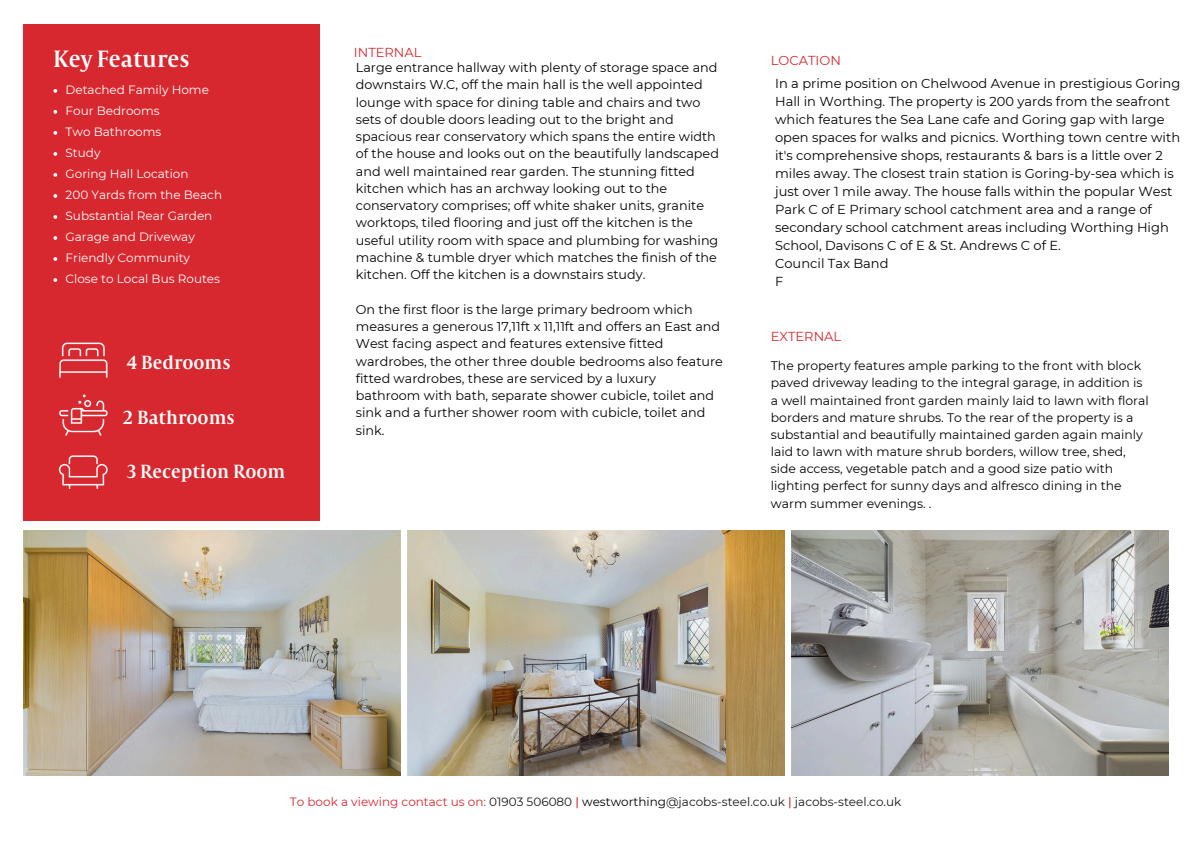
<style>
.page{position:relative;width:1191px;height:843px;background:#fff}
.page>*{position:absolute;margin:0;border:0;box-sizing:border-box;transform-origin:0 0}
.t1{font:26px "Capitolium Road";color:#fff}
.t2{font:21px "Capitolium Road";color:#fff}
.t3{font:13px/18px "Montserrat";color:#000}
.t4{font:13px "Montserrat";color:#d7282f}
.t5{font:12.8px/17.2px "Montserrat";color:#000}
.t6{font:12.4px/17.1px "Montserrat";color:#000}
.t7{font:12px "Montserrat";color:#fff}
.t8{font:12px "Montserrat";color:#191718}
.s1{color:#d7282f}
.s2{font-weight:500;color:#d7282f}
.s3{color:#000}
</style>
<div class="page">
<img style="left:23px;top:530px;width:377px;height:245px">
<img style="left:407px;top:530px;width:377px;height:245px">
<img style="left:791px;top:530px;width:377px;height:245px">
<div style="left:23px;top:25px;width:297px;height:496px;background:#d7282f"></div>
<img style="left:58px;top:455px;width:50px;height:34px">
<img style="left:59px;top:394px;width:49px;height:42px">
<img style="left:59px;top:342px;width:49px;height:36px">
<svg style="left:53px;top:89px;width:4px;height:4px"></svg>
<svg style="left:53px;top:110px;width:4px;height:4px"></svg>
<svg style="left:53px;top:131px;width:4px;height:4px"></svg>
<svg style="left:53px;top:152px;width:4px;height:4px"></svg>
<svg style="left:53px;top:173px;width:4px;height:4px"></svg>
<svg style="left:53px;top:194px;width:4px;height:4px"></svg>
<svg style="left:53px;top:215px;width:4px;height:4px"></svg>
<svg style="left:53px;top:236px;width:4px;height:4px"></svg>
<svg style="left:53px;top:257px;width:4px;height:4px"></svg>
<svg style="left:53px;top:278px;width:4px;height:4px"></svg>
<h2 class="t1" style="left:53px;top:50px;width:138px">Key Features</h2>
<p class="t7" style="left:66px;top:83px;width:145px">Detached Family Home</p>
<p class="t7" style="left:66px;top:104px;width:96px">Four Bedrooms</p>
<p class="t7" style="left:66px;top:125px;width:97px">Two Bathrooms</p>
<p class="t7" style="left:66px;top:146px;width:36px">Study</p>
<p class="t7" style="left:66px;top:167px;width:124px">Goring Hall Location</p>
<p class="t7" style="left:66px;top:188px;width:158px">200 Yards from the Beach</p>
<p class="t7" style="left:66px;top:209px;width:148px">Substantial Rear Garden</p>
<p class="t7" style="left:66px;top:230px;width:131px">Garage and Driveway</p>
<p class="t7" style="left:66px;top:251px;width:126px">Friendly Community</p>
<p class="t7" style="left:66px;top:272px;width:156px">Close to Local Bus Routes</p>
<p class="t2" style="left:127px;top:355px;width:106px">4 Bedrooms</p>
<h2 class="t2" style="left:123px;top:410px;width:113px">2 Bathrooms</h2>
<h3 class="t2" style="left:127px;top:464px;width:160px">3 Reception Room</h3>
<h3 class="t4" style="left:354px;top:45px;width:69px">INTERNAL</h3>
<h3 class="t5" style="left:356px;top:59px;width:364px">Large entrance hallway with plenty of storage space and downstairs W.C, off the main hall is the well appointed lounge with space for dining table and chairs and two sets of double doors leading out to the bright and spacious rear conservatory which spans the entire width of the house and looks out on the beautifully landscaped and well maintained rear garden. The stunning fitted kitchen which has an archway looking out to the conservatory comprises; off white shaker units, granite worktops, tiled flooring and just off the kitchen is the useful utility room with space and plumbing for washing machine &amp; tumble dryer which matches the finish of the kitchen. Off the kitchen is a downstairs study.</h3>
<p class="t5" style="left:356px;top:300px;width:368px">On the first floor is the large primary bedroom which measures a generous 17,11ft x 11,11ft and offers an East and West facing aspect and features extensive fitted wardrobes, the other three double bedrooms also feature fitted wardrobes, these are serviced by a luxury bathroom with bath, separate shower cubicle, toilet and sink and a further shower room with cubicle, toilet and sink.</p>
<p class="t4" style="left:770px;top:52px;width:72px">LOCATION</p>
<p class="t3" style="left:775px;top:74px;width:406px">In a prime position on Chelwood Avenue in prestigious Goring Hall in Worthing. The property is 200 yards from the seafront which features the Sea Lane cafe and Goring gap with large open spaces for walks and picnics. Worthing town centre with it's comprehensive shops, restaurants &amp; bars is a little over 2 miles away. The closest train station is Goring-by-sea which is just over 1 mile away. The house falls within the popular West Park C of E Primary school catchment area and a range of secondary school catchment areas including Worthing High School, Davisons C of E &amp; St. Andrews C of E.</p>
<p class="t3" style="left:775px;top:254px;width:115px">Council Tax Band</p>
<p class="t3" style="left:775px;top:272px;width:10px">F</p>
<p class="t4" style="left:770px;top:328px;width:72px">EXTERNAL</p>
<p class="t6" style="left:770px;top:357px;width:379px">The property features ample parking to the front with block paved driveway leading to the integral garage, in addition is a well maintained front garden mainly laid to lawn with floral borders and mature shrubs. To the rear of the property is a substantial and beautifully maintained garden again mainly laid to lawn with mature shrub borders, willow tree, shed, side access, vegetable patch and a good size patio with lighting perfect for sunny days and alfresco dining in the warm summer evenings. .</p>
<p class="t8" style="left:290px;top:794px;width:613px"><span class="s1">To book a viewing contact us on:</span> 01903 506080 <span class="s2">|</span> <span class="s3">westworthing</span>@jacobs-steel.co.uk <span class="s2">|</span> jacobs-steel.co.uk</p>
</div>
